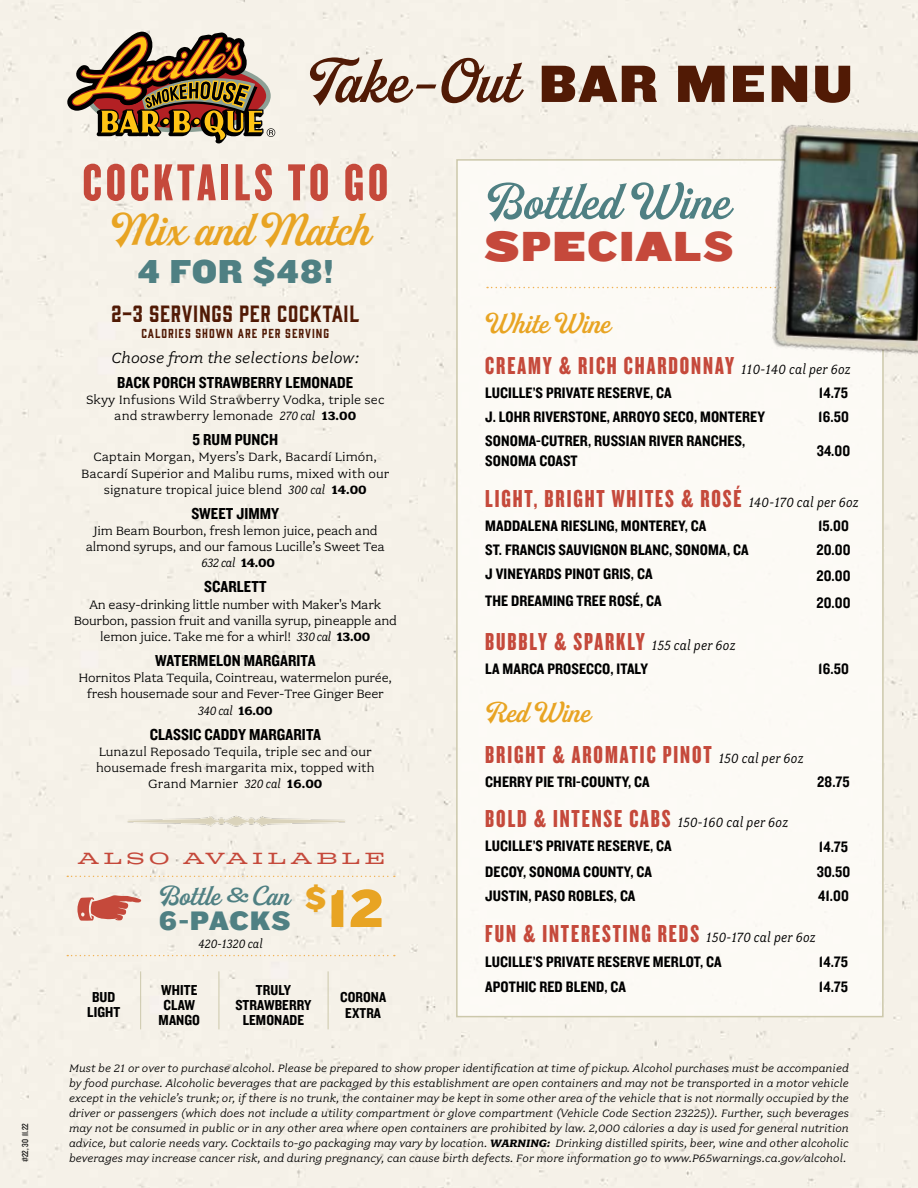
<style>
.page{position:relative;width:918px;height:1188px;background:#f5f1e8}
.page>*{position:absolute;margin:0;border:0;box-sizing:border-box;transform-origin:0 0}
.t1{font:64.95px "Buinton";color:#511a05}
.t2{font:55.35px "Knockout HTF72 Full Cruiserwt";color:#e8a423}
.t3{font:54px "Knockout HTF68 Full Featherwt";letter-spacing:.075em;color:#c5493b}
.t4{font:53.1px "Buinton";color:#4f8083}
.t5{font:48px "Buinton";letter-spacing:-.01em;color:#e8a423}
.t6{font:43.8px "Knockout HTF72 Full Cruiserwt";color:#c5493b}
.t7{font:34.5px "Knockout HTF72 Full Cruiserwt";color:#4f8083}
.t8{font:30px "Buinton";color:#e8a423}
.t9{font:28.8px "Buinton";color:#4f8083}
.t10{font:27.75px "Knockout HTF72 Full Cruiserwt";letter-spacing:.02em;color:#4f8083}
.t11{font:25.5px "Knockout HTF68 Full Featherwt";letter-spacing:.075em;color:#c5493b}
.t12{font:21.6px "Gin";letter-spacing:.03em;color:#511a05}
.t13{font:16.5px "Knockout HTF50 Welterweight";letter-spacing:.005em;color:#000}
.t14{font:italic 16.5px "Fairplex Wide OT";letter-spacing:.005em;color:#000}
.t15{font:300 16.05px "Colt";letter-spacing:.27em;color:#c5493b}
.t16{font:15.75px/20.1px "Knockout HTF50 Welterweight";letter-spacing:.005em;color:#000}
.t17{font:15px/15px "Knockout HTF50 Welterweight";letter-spacing:.005em;color:#000;text-align:center}
.t18{font:14.85px/15.6px "Knockout HTF50 Welterweight";letter-spacing:.005em;color:#000;text-align:center}
.t19{font:13.5px/16.2px "Fairplex Wide OT";letter-spacing:-.015em;color:#000;text-align:center}
.t20{font:13.5px/16.2px "Fairplex Wide OT";letter-spacing:.005em;color:#000;text-align:center}
.t21{font:italic 13.5px "Fairplex Narrow OT";letter-spacing:-.015em;color:#000}
.t22{font:italic 13.5px "Fairplex Narrow OT";letter-spacing:.005em;color:#000}
.t23{font:italic 12px/15px "Fairplex Wide OT";letter-spacing:.005em;color:#000;text-align:justify}
.t24{font:12px "Gin";letter-spacing:.08em;color:#511a05}
.t25{font:9px "Knockout HTF29 Junior Liteweight";letter-spacing:.005em;color:#000}
.s1{font-family:"Knockout HTF72 Full Cruiserwt";font-size:54.45px}
.s2{font-family:"Fairplex Narrow OT";font-style:italic}
.s3{font-weight:700}
.s4{font-family:"Fairplex Wide OT";font-weight:700;font-style:normal}
.s5{font-family:"Colt";font-weight:300;font-size:20.1px}
.s6{font-family:"Knockout HTF93 Ultmt Heviwt"}
.s7{font-family:"Fairplex Narrow OT";font-style:italic;font-size:15px;color:#000}
</style>
<div class="page">
<svg style="left:67px;top:32px;width:208px;height:111px;background:#a1825d"></svg>
<div style="left:457px;top:160px;width:426px;height:857px;background:#fefcf8"></div>
<svg style="left:487px;top:287px;width:280px;height:1px"></svg>
<img style="left:769px;top:117px;width:149px;height:240px">
<svg style="left:77px;top:895px;width:64px;height:26px;background:#d7887c"></svg>
<svg style="left:67px;top:876px;width:328px;height:1px"></svg>
<svg style="left:67px;top:955px;width:328px;height:1px"></svg>
<hr style="left:140px;top:971px;width:1px;height:58px;background:#ccc8ab">
<hr style="left:219px;top:971px;width:1px;height:58px;background:#ccc8ab">
<hr style="left:328px;top:971px;width:1px;height:58px;background:#ccc8ab">
<img style="left:61px;top:811px;width:349px;height:19px">
<p class="t25" style="left:21px;top:1162px;width:41px;rotate:-90deg">#22, 30 11.22</p>
<h1 class="t1" style="left:308px;top:44px;width:546px">Take-Out <span class="s1">BAR MENU</span></h1>
<h3 class="t3" style="left:83px;top:155px;width:307px">COCKTAILS TO GO</h3>
<h3 class="t5" style="left:111px;top:202px;width:260px">Mix and Match</h3>
<h3 class="t7" style="left:137px;top:253px;width:197px">4 FOR $48!</h3>
<h3 class="t12" style="left:111px;top:299px;width:250px">2-3 SERVINGS PER COCKTAIL</h3>
<p class="t24" style="left:141px;top:325px;width:189px">CALORIES SHOWN ARE PER SERVING</p>
<h3 class="t14" style="left:112px;top:348px;width:249px">Choose from the selections below:</h3>
<h3 class="t13" style="left:117px;top:374px;width:238px">BACK PORCH STRAWBERRY LEMONADE</h3>
<p class="t20" style="left:86px;top:392px;width:300px">Skyy Infusions Wild Strawberry Vodka, triple sec and strawberry lemonade <span class="s2">270 cal</span> <span class="s3">13.00</span></p>
<h3 class="t13" style="left:193px;top:431px;width:87px">5 RUM PUNCH</h3>
<p class="t20" style="left:81px;top:449px;width:310px">Captain Morgan, Myers’s Dark, Bacardí Limón,<br>Bacardí Superior and Malibu rums, mixed with our signature tropical juice blend <span class="s2">300 cal</span> <span class="s3">14.00</span></p>
<h3 class="t13" style="left:191px;top:505px;width:89px">SWEET JIMMY</h3>
<p class="t19" style="left:86px;top:523px;width:300px">Jim Beam Bourbon, fresh lemon juice, peach and almond syrups, and our famous Lucille’s Sweet Tea</p>
<p class="t21" style="left:201px;top:556px;width:75px">632 cal <span class="s4">14.00</span></p>
<h3 class="t13" style="left:204px;top:578px;width:64px">SCARLETT</h3>
<p class="t19" style="left:74px;top:596px;width:325px">An easy-drinking little number with Maker's Mark<br>Bourbon, passion fruit and vanilla syrup, pineapple and lemon juice. Take me for a whirl! <span class="s2">330 cal</span> <span class="s3">13.00</span></p>
<h3 class="t13" style="left:155px;top:652px;width:162px">WATERMELON MARGARITA</h3>
<p class="t19" style="left:79px;top:670px;width:315px">Hornitos Plata Tequila, Cointreau, watermelon purée, fresh housemade sour and Fever-Tree Ginger Beer</p>
<p class="t21" style="left:198px;top:703px;width:76px">340 cal <span class="s4">16.00</span></p>
<h3 class="t13" style="left:150px;top:725px;width:173px">CLASSIC CADDY MARGARITA</h3>
<p class="t20" style="left:96px;top:743px;width:280px">Lunazul Reposado Tequila, triple sec and our housemade fresh margarita mix, topped with<br>Grand Marnier <span class="s2">320 cal</span> <span class="s3">16.00</span></p>
<h3 class="t15" style="left:78px;top:848px;width:309px">ALSO AVAILABLE</h3>
<h2 class="t2" style="left:305px;top:878px;width:81px"><sup>$</sup>12</h2>
<h3 class="t9" style="left:159px;top:879px;width:132px">Bottle <span class="s5">&amp;</span>Can</h3>
<h3 class="t10" style="left:159px;top:906px;width:133px">6-PACKS</h3>
<p class="t22" style="left:198px;top:936px;width:66px">420-1320 cal</p>
<p class="t17" style="left:159px;top:983px;width:43px">WHITE<br>CLAW<br>MANGO</p>
<p class="t17" style="left:235px;top:983px;width:78px">TRULY<br>STRAWBERRY<br>LEMONADE</p>
<p class="t18" style="left:340px;top:990px;width:48px">CORONA<br>EXTRA</p>
<p class="t17" style="left:87px;top:990px;width:35px">BUD<br>LIGHT</p>
<h3 class="t4" style="left:485px;top:171px;width:245px">Bottled Wine</h3>
<h3 class="t6" style="left:485px;top:223px;width:250px"><span class="s6">S</span>P<span class="s6">E</span>CI<span class="s6">A</span>LS</h3>
<h3 class="t8" style="left:485px;top:307px;width:126px">White Wine</h3>
<h3 class="t11" style="left:485px;top:352px;width:367px">CREAMY &amp; RICH CHARDONNAY <span class="s7">110-140 cal per 6oz</span></h3>
<h3 class="t16" style="left:485px;top:383px;width:188px">LUCILLE’S PRIVATE RESERVE, CA</h3>
<h3 class="t16" style="left:819px;top:383px;width:31px">14.75</h3>
<h3 class="t16" style="left:485px;top:407px;width:281px">J. LOHR RIVERSTONE, ARROYO SECO, MONTEREY</h3>
<h3 class="t16" style="left:818px;top:407px;width:32px">16.50</h3>
<h3 class="t16" style="left:485px;top:432px;width:262px">SONOMA-CUTRER, RUSSIAN RIVER RANCHES,<br>SONOMA COAST</h3>
<h3 class="t16" style="left:817px;top:442px;width:35px">34.00</h3>
<h3 class="t11" style="left:485px;top:485px;width:375px">LIGHT, BRIGHT WHITES &amp; ROSÉ <span class="s7">140-170 cal per 6oz</span></h3>
<h3 class="t16" style="left:485px;top:516px;width:222px">MADDALENA RIESLING, MONTEREY, CA</h3>
<h3 class="t16" style="left:818px;top:516px;width:32px">15.00</h3>
<h3 class="t16" style="left:485px;top:540px;width:265px">ST. FRANCIS SAUVIGNON BLANC, SONOMA, CA</h3>
<h3 class="t16" style="left:816px;top:540px;width:36px">20.00</h3>
<h3 class="t16" style="left:485px;top:565px;width:169px">J VINEYARDS PINOT GRIS, CA</h3>
<h3 class="t16" style="left:816px;top:566px;width:36px">20.00</h3>
<h3 class="t16" style="left:485px;top:592px;width:178px">THE DREAMING TREE ROSÉ, CA</h3>
<h3 class="t16" style="left:816px;top:593px;width:36px">20.00</h3>
<h3 class="t11" style="left:485px;top:629px;width:252px">BUBBLY &amp; SPARKLY <span class="s7">155 cal per 6oz</span></h3>
<h3 class="t16" style="left:485px;top:659px;width:164px">LA MARCA PROSECCO, ITALY</h3>
<h3 class="t16" style="left:818px;top:659px;width:32px">16.50</h3>
<h3 class="t8" style="left:485px;top:695px;width:106px">Red Wine</h3>
<h3 class="t11" style="left:485px;top:741px;width:320px">BRIGHT &amp; AROMATIC PINOT <span class="s7">150 cal per 6oz</span></h3>
<h3 class="t16" style="left:485px;top:772px;width:166px">CHERRY PIE TRI-COUNTY, CA</h3>
<h3 class="t16" style="left:817px;top:772px;width:34px">28.75</h3>
<h3 class="t11" style="left:485px;top:806px;width:304px">BOLD &amp; INTENSE CABS <span class="s7">150-160 cal per 6oz</span></h3>
<h3 class="t16" style="left:485px;top:837px;width:188px">LUCILLE’S PRIVATE RESERVE, CA</h3>
<h3 class="t16" style="left:819px;top:837px;width:31px">14.75</h3>
<h3 class="t16" style="left:485px;top:862px;width:168px">DECOY, SONOMA COUNTY, CA</h3>
<h3 class="t16" style="left:817px;top:862px;width:35px">30.50</h3>
<h3 class="t16" style="left:485px;top:886px;width:152px">JUSTIN, PASO ROBLES, CA</h3>
<h3 class="t16" style="left:818px;top:886px;width:32px">41.00</h3>
<h3 class="t11" style="left:485px;top:920px;width:332px">FUN &amp; INTERESTING REDS <span class="s7">150-170 cal per 6oz</span></h3>
<h3 class="t16" style="left:485px;top:952px;width:238px">LUCILLE’S PRIVATE RESERVE MERLOT, CA</h3>
<h3 class="t16" style="left:819px;top:952px;width:31px">14.75</h3>
<h3 class="t16" style="left:485px;top:977px;width:142px">APOTHIC RED BLEND, CA</h3>
<h3 class="t16" style="left:819px;top:977px;width:31px">14.75</h3>
<p class="t23" style="left:69px;top:1061px;width:781px">Must be 21 or over to purchase alcohol. Please be prepared to show proper identification at time of pickup. Alcohol purchases must be accompanied by food purchase. Alcoholic beverages that are packaged by this establishment are open containers and may not be transported in a motor vehicle except in the vehicle’s trunk; or, if there is no trunk, the container may be kept in some other area of the vehicle that is not normally occupied by the driver or passengers (which does not include a utility compartment or glove compartment (Vehicle Code Section 23225)). Further, such beverages may not be consumed in public or in any other area where open containers are prohibited by law. 2,000 calories a day is used for general nutrition advice, but calorie needs vary. Cocktails to-go packaging may vary by location. <span class="s3">WARNING:</span> Drinking distilled spirits, beer, wine and other alcoholic beverages may increase cancer risk, and during pregnancy, can cause birth defects. For more information go to www.P65warnings.ca.gov/alcohol.</p>
</div>
